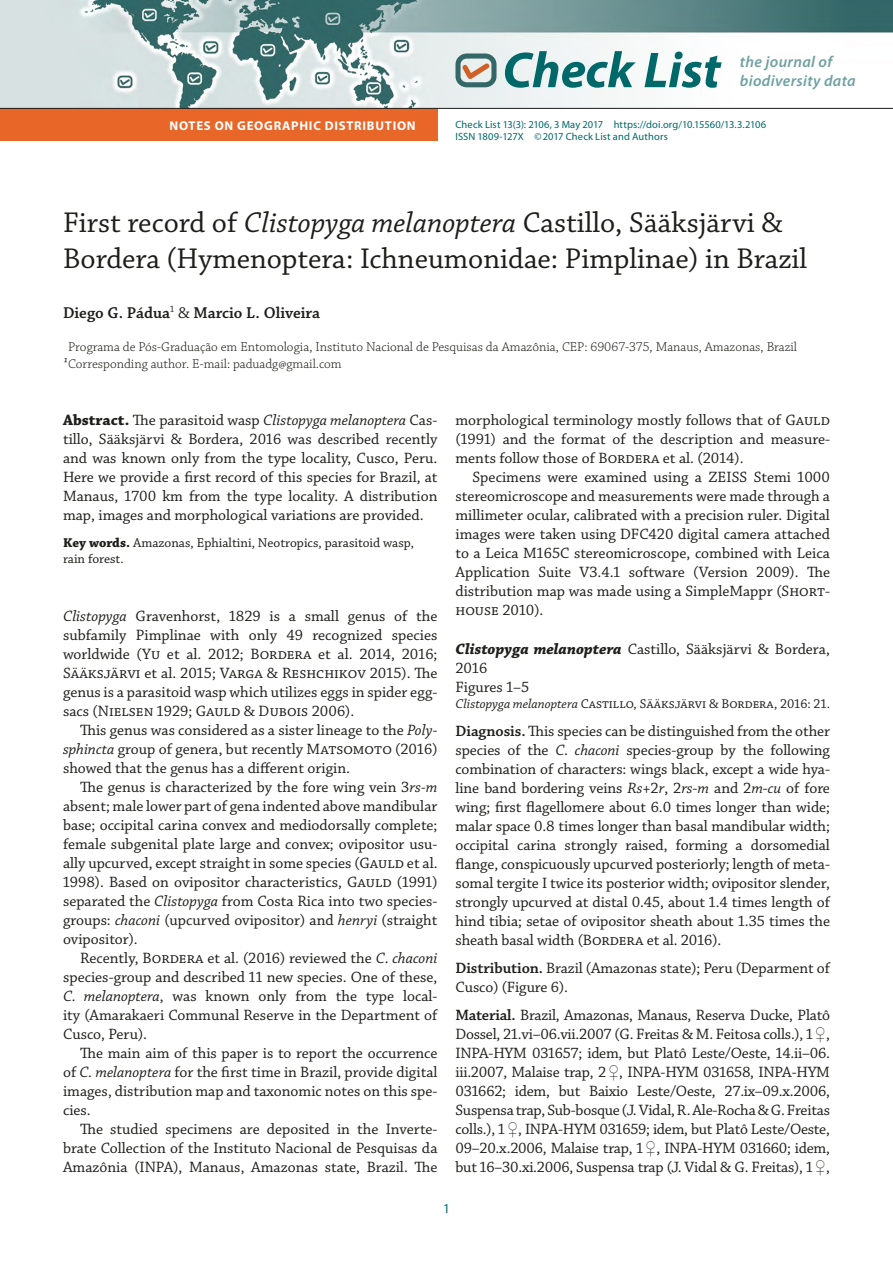
<style>
.page{position:relative;width:893px;height:1263px;background:#fff}
.page>*{position:absolute;margin:0;border:0;box-sizing:border-box;transform-origin:0 0}
.t1{font:italic 700 50.7px "Myriad Pro";color:#006869}
.t2{font:30px/36.2px "Chaparral Pro";color:#1d1d1b}
.t3{font:600 16.5px "Chaparral Pro";color:#1d1d1b}
.t4{font:15.75px/19px "Chaparral Pro";color:#1d1d1b;text-align:justify}
.t5{font:italic 600 15.75px/18.9px "Myriad Pro";letter-spacing:.02em;color:#6fa1a2}
.t6{font:300 13.5px/16.6px "Chaparral Pro";color:#1d1d1b}
.t7{font:13.5px/16.4px "Chaparral Pro";color:#1d1d1b}
.t8{font:13.5px "Myriad Pro";color:#006869}
.t9{font:700 12.75px "Myriad Pro";letter-spacing:.06em;color:#fff}
.t10{font:10.5px/12.6px "Myriad Pro";letter-spacing:.01em;color:#006869}
.s1{font-style:italic}
.s2{font-weight:400}
.s3{font-weight:400;font-style:italic}
.s4{font-weight:700}
.s5{font-weight:700;font-style:italic}
.s6{font-weight:600}
.s7{font-family:"Times New Roman"}
</style>
<div class="page">
<img style="left:0;top:0;width:893px;height:108px">
<svg style="left:455px;top:53px;width:41px;height:34px"></svg>
<div style="left:0;top:109px;width:437px;height:32px;background:#e96629"></div>
<hr style="left:0;top:108px;width:893px;height:1px;background:#1d1d1b">
<p class="t9" style="left:170px;top:117px;width:246px">NOTES ON GEOGRAPHIC DISTRIBUTION</p>
<h1 class="t1" style="left:502px;top:37px;width:220px">Check List</h1>
<p class="t5" style="left:740px;top:52px;width:117px">the journal of biodiversity data</p>
<p class="t10" style="left:455px;top:118px;width:312px">Check List 13(3): 2106, 3 May 2017 https://doi.org/10.15560/13.3.2106<br>ISSN 1809-127X ©2017 Check List and Authors</p>
<h2 class="t2" style="left:63px;top:205px;width:746px">First record of <span class="s1">Clistopyga melanoptera</span> Castillo, Sääksjärvi &amp;<br>Bordera (Hymenoptera: Ichneumonidae: Pimplinae) in Brazil</h2>
<p class="t3" style="left:63px;top:303px;width:259px">Diego G. Pádua<sup>1</sup> <span class="s2">&amp;</span> Marcio L. Oliveira</p>
<p class="t6" style="left:63px;top:339px;width:736px;text-indent:5px">Programa de Pós-Graduação em Entomologia, Instituto Nacional de Pesquisas da Amazônia, CEP: 69067-375, Manaus, Amazonas, Brazil<br><span class="s3">¹</span>Corresponding author. E-mail: paduadg@gmail.com</p>
<p class="t4" style="left:63px;top:411px;width:376px"><span class="s4">Abstract.</span> The parasitoid wasp <span class="s1">Clistopyga melanoptera</span> Cas&shy;tillo, Sääksjärvi &amp; Bordera, 2016 was described recently and was known only from the type locality, Cusco, Peru.<br>Here we provide a first record of this species for Brazil, at Manaus, 1700 km from the type locality. A distribution map, images and morphological variations are provided.</p>
<p class="t7" style="left:63px;top:535px;width:353px"><span class="s4">Key words.</span> Amazonas, Ephialtini, Neotropics, parasitoid wasp, rain forest.</p>
<p class="t4" style="left:63px;top:607px;width:376px"><span class="s1">Clistopyga</span> Gravenhorst, 1829 is a small genus of the subfamily Pimplinae with only 49 recognized species worldwide (Yu et al. 2012; Bordera et al. 2014, 2016; Sääksjärvi et al. 2015; Varga &amp; Reshchikov 2015). The genus is a parasitoid wasp which utilizes eggs in spider egg&shy;sacs (Nielsen 1929; Gauld &amp; Dubois 2006).</p>
<p class="t4" style="left:63px;top:721px;width:376px;text-indent:17px">This genus was considered as a sister lineage to the <span class="s1">Poly&shy;sphincta</span> group of genera, but recently Matsomoto (2016) showed that the genus has a different origin.</p>
<p class="t4" style="left:63px;top:778px;width:376px;text-indent:17px">The genus is characterized by the fore wing vein 3<span class="s1">rs-m </span>absent; male lower part of gena indented above mandibular base; occipital carina convex and mediodorsally complete; female subgenital plate large and convex; ovipositor usu&shy;ally upcurved, except straight in some species (Gauld et al.<br>1998). Based on ovipositor characteristics, Gauld (1991) separated the <span class="s1">Clistopyga</span> from Costa Rica into two species&shy;groups: <span class="s1">chaconi</span> (upcurved ovipositor) and <span class="s1">henryi</span> (straight ovipositor).</p>
<p class="t4" style="left:63px;top:949px;width:376px;text-indent:17px">Recently, Bordera et al. (2016) reviewed the <span class="s1">C</span>. <span class="s1">chaconi </span>species-group and described 11 new species. One of these, <span class="s1">C. melanoptera</span>, was known only from the type local&shy;ity (Amarakaeri Communal Reserve in the Department of Cusco, Peru).</p>
<p class="t4" style="left:63px;top:1044px;width:376px;text-indent:17px">The main aim of this paper is to report the occurrence of <span class="s1">C. melanoptera</span> for the first time in Brazil, provide digital images, distribution map and taxonomic notes on this spe&shy;cies.</p>
<p class="t4" style="left:63px;top:1120px;width:376px;text-indent:17px">The studied specimens are deposited in the Inverte&shy;brate Collection of the Instituto Nacional de Pesquisas da Amazônia (INPA), Manaus, Amazonas state, Brazil. The</p>
<p class="t4" style="left:455px;top:411px;width:376px">morphological terminology mostly follows that of Gauld (1991) and the format of the description and measure&shy;ments follow those of Bordera et al. (2014).</p>
<p class="t4" style="left:455px;top:468px;width:376px;text-indent:17px">Specimens were examined using a ZEISS Stemi 1000 stereomicroscope and measurements were made through a millimeter ocular, calibrated with a precision ruler. Digital images were taken using DFC420 digital camera attached to a Leica M165C stereomicroscope, combined with Leica Application Suite V3.4.1 software (Version 2009). The distribution map was made using a SimpleMappr (Short&shy;house 2010).</p>
<p class="t4" style="left:455px;top:640px;width:376px;text-align:left"><span class="s5">Clistopyga melanoptera</span> Castillo, Sääksjärvi &amp; Bordera,<br>2016<br>Figures 1–5</p>
<p class="t7" style="left:455px;top:696px;width:376px"><span class="s1">Clistopyga melanoptera</span> Castillo, Sääksjärvi &amp; Bordera, 2016: 21.</p>
<p class="t4" style="left:455px;top:722px;width:376px"><span class="s6">Diagnosis.</span> This species can be distinguished from the other species of the <span class="s1">C</span>. <span class="s1">chaconi</span> species-group by the following combination of characters: wings black, except a wide hya&shy;line band bordering veins <span class="s1">Rs</span>+2<span class="s1">r</span>, 2<span class="s1">rs</span>-<span class="s1">m</span> and 2<span class="s1">m</span>-<span class="s1">cu</span> of fore wing; first flagellomere about 6.0 times longer than wide; malar space 0.8 times longer than basal mandibular width; occipital carina strongly raised, forming a dorsomedial flange, conspicuously upcurved posteriorly; length of meta&shy;somal tergite I twice its posterior width; ovipositor slender, strongly upcurved at distal 0.45, about 1.4 times length of hind tibia; setae of ovipositor sheath about 1.35 times the sheath basal width (Bordera et al. 2016).</p>
<p class="t4" style="left:455px;top:959px;width:376px"><span class="s6">Distribution.</span> Brazil (Amazonas state); Peru (Deparment of<br>Cusco) (Figure 6).</p>
<p class="t4" style="left:455px;top:1006px;width:376px"><span class="s6">Material.</span> Brazil, Amazonas, Manaus, Reserva Ducke, Platô Dossel, 21.vi–06.vii.2007 (G. Freitas &amp; M. Feitosa colls.), 1<span class="s7">♀</span>, INPA-HYM 031657; idem, but Platô Leste/Oeste, 14.ii–06. iii.2007, Malaise trap, 2<span class="s7">♀</span>, INPA-HYM 031658, INPA-HYM 031662; idem, but Baixio Leste/Oeste, 27.ix–09.x.2006, Suspensa trap, Sub-bosque (J. Vidal, R. Ale-Rocha &amp; G. Freitas colls.), 1<span class="s7">♀</span>, INPA-HYM 031659; idem, but Platô Leste/Oeste, 09–20.x.2006, Malaise trap, 1<span class="s7">♀</span>, INPA-HYM 031660; idem, but 16–30.xi.2006, Suspensa trap (J. Vidal &amp; G. Freitas), 1<span class="s7">♀</span>,</p>
<p class="t8" style="left:443px;top:1200px;width:8px">1</p>
</div>
